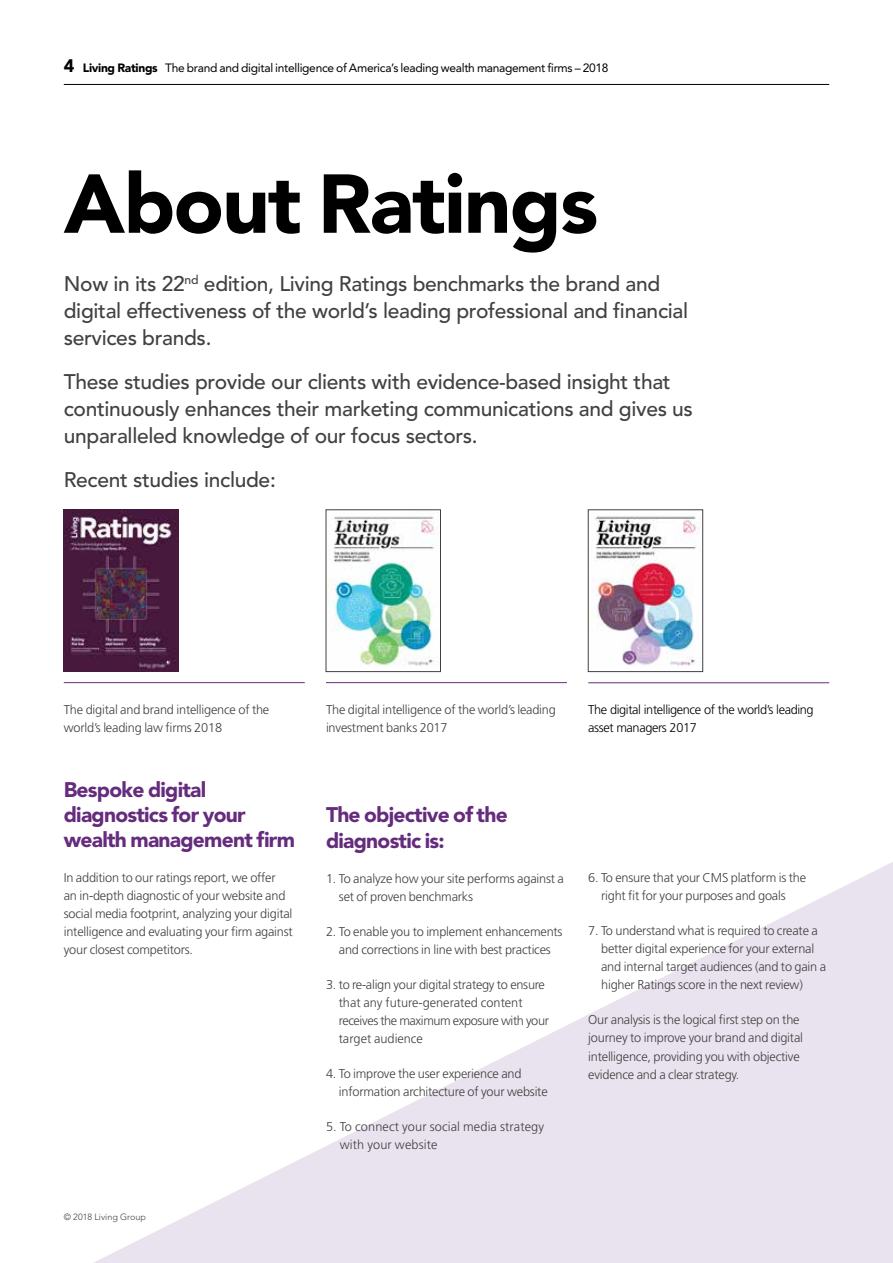
<style>
.page{position:relative;width:893px;height:1263px;background:#fff}
.page>*{position:absolute;margin:0;border:0;box-sizing:border-box;transform-origin:0 0}
.t1{font:900 82.5px "Avenir";letter-spacing:-.02em;color:#000}
.t2{font:500 21px/27px "Avenir";letter-spacing:-.015em;color:#414042}
.t3{font:900 21px/25.2px "Avenir";letter-spacing:-.035em;color:#652b7c}
.t4{font:300 12.75px/18px "Frutiger";letter-spacing:-.015em;color:#414042}
.t5{font:300 12.75px/18px "Frutiger";letter-spacing:-.03em;color:#000}
.t6{font:300 12.75px/18px "Frutiger";letter-spacing:.01em;color:#414042}
.t7{font:12px "Avenir";letter-spacing:-.025em;color:#000}
.t8{font:300 9px "Avenir";color:#414042}
.s1{font-weight:900;font-size:18px}
.s2{font-weight:900}
</style>
<div class="page">
<hr style="left:64px;top:84px;width:765px;height:1px;background:#000">
<svg style="left:94px;top:862px;width:799px;height:401px;fill:#ebe6f0"></svg>
<hr style="left:64px;top:682px;width:241px;height:1px;background:#652b7c">
<hr style="left:588px;top:682px;width:241px;height:1px;background:#652b7c">
<hr style="left:326px;top:682px;width:241px;height:1px;background:#652b7c">
<img style="left:64px;top:510px;width:114px;height:162px">
<img style="left:328px;top:516px;width:110px;height:150px">
<div style="left:326px;top:510px;width:115px;height:162px;border:1px solid #414042"></div>
<img style="left:590px;top:516px;width:110px;height:150px">
<div style="left:588px;top:510px;width:115px;height:162px;border:1px solid #414042"></div>
<p class="t7" style="left:64px;top:61px;width:546px"><span class="s1">4</span> <span class="s2">Living Ratings</span> The brand and digital intelligence of America’s leading wealth management firms – 2018</p>
<h1 class="t1" style="left:64px;top:154px;width:536px">About Ratings</h1>
<h2 class="t2" style="left:64px;top:271px;width:626px">Now in its 22<sup>nd</sup> edition, Living Ratings benchmarks the brand and digital effectiveness of the world’s leading professional and financial services brands.</h2>
<h2 class="t2" style="left:64px;top:369px;width:631px">These studies provide our clients with evidence-based insight that continuously enhances their marketing communications and gives us unparalleled knowledge of our focus sectors.</h2>
<h2 class="t2" style="left:64px;top:467px;width:214px">Recent studies include:</h2>
<p class="t4" style="left:64px;top:701px;width:207px">The digital and brand intelligence of the world’s leading law firms 2018</p>
<p class="t5" style="left:588px;top:701px;width:227px">The digital intelligence of the world’s leading asset managers 2017</p>
<p class="t4" style="left:326px;top:701px;width:231px">The digital intelligence of the world’s leading investment banks 2017</p>
<h2 class="t3" style="left:64px;top:777px;width:233px">Bespoke digital diagnostics for your wealth management firm</h2>
<p class="t4" style="left:64px;top:869px;width:231px">In addition to our ratings report, we offer<br>an in-depth diagnostic of your website and social media footprint, analyzing your digital intelligence and evaluating your firm against your closest competitors.</p>
<p class="t8" style="left:64px;top:1211px;width:84px">© 2018 Living Group</p>
<h2 class="t3" style="left:326px;top:802px;width:183px">The objective of the diagnostic is:</h2>
<p class="t4" style="left:339px;top:869px;width:227px;text-indent:-13px">1. To analyze how your site performs against a set of proven benchmarks</p>
<p class="t4" style="left:326px;top:922px;width:238px;text-align:center">2. To enable you to implement enhancements and corrections in line with best practices</p>
<p class="t4" style="left:339px;top:975px;width:212px;text-indent:-13px">3. to re-align your digital strategy to ensure that any future-generated content receives the maximum exposure with your target audience</p>
<p class="t4" style="left:339px;top:1064px;width:210px;text-indent:-13px">4. To improve the user experience and information architecture of your website</p>
<p class="t6" style="left:340px;top:1117px;width:206px;text-indent:-14px">5. To connect your social media strategy with your website</p>
<p class="t4" style="left:588px;top:869px;width:219px;text-align:center">6. To ensure that your CMS platform is the right fit for your purposes and goals</p>
<p class="t4" style="left:601px;top:922px;width:227px;text-indent:-13px">7. To understand what is required to create a better digital experience for your external and internal target audiences (and to gain a higher Ratings score in the next review)</p>
<p class="t4" style="left:588px;top:1011px;width:216px">Our analysis is the logical first step on the journey to improve your brand and digital intelligence, providing you with objective evidence and a clear strategy.</p>
</div>
